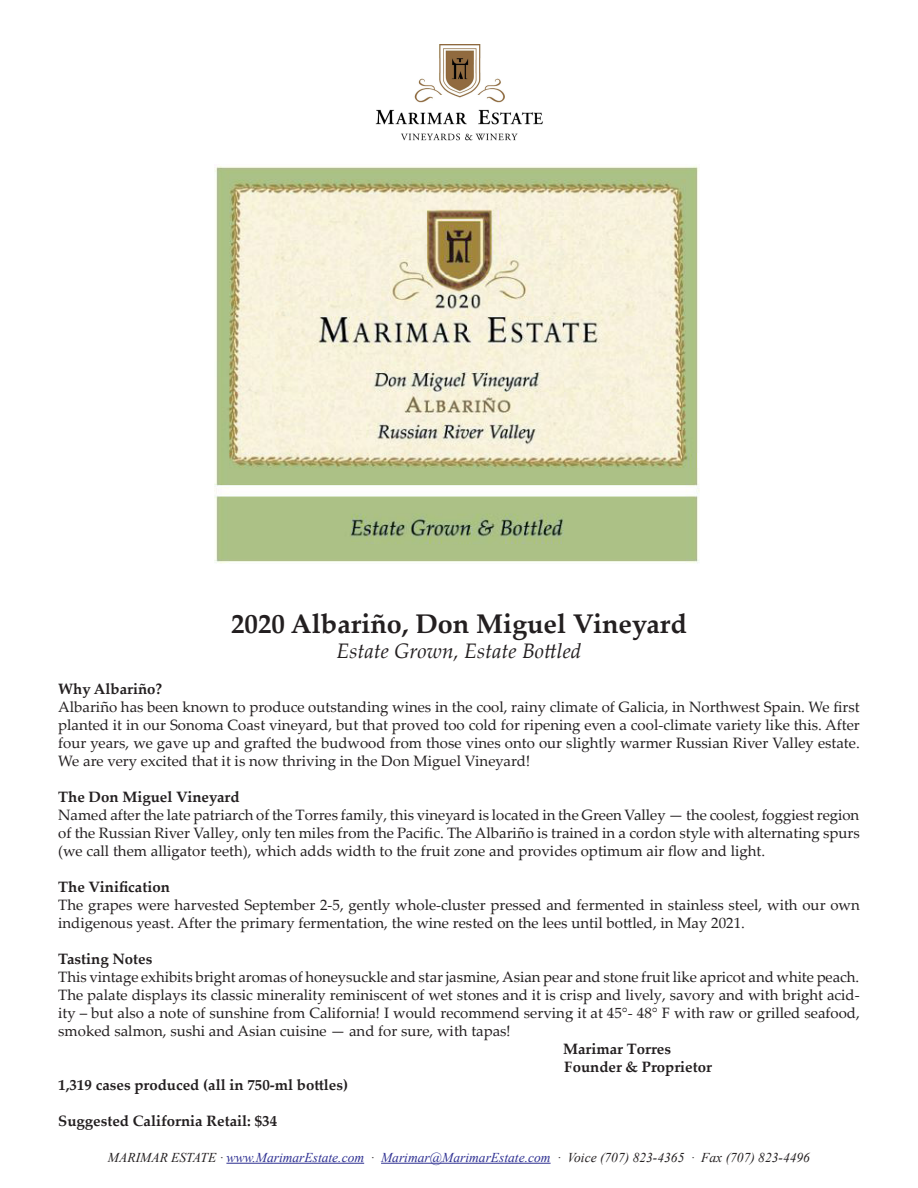
<style>
.page{position:relative;width:918px;height:1188px;background:#fff}
.page>*{position:absolute;margin:0;border:0;box-sizing:border-box;transform-origin:0 0}
.t1{font:700 27px "Palatino Linotype";color:#231f20}
.t2{font:italic 21px "Palatino Linotype";color:#231f20}
.t3{font:15px/18px "Palatino Linotype";color:#231f20;text-align:justify}
.t4{font:700 15px "Palatino Linotype";color:#231f20}
.t5{font:italic 13.5px "Times New Roman";color:#231f20}
.s1{color:#2e3092}
</style>
<div class="page">
<hr style="left:226px;top:1163px;width:138px;height:1px;background:#2e3092">
<hr style="left:381px;top:1163px;width:170px;height:1px;background:#2e3092">
<img style="left:375px;top:44px;width:168px;height:97px">
<img style="left:215px;top:166px;width:485px;height:397px">
<p class="t1" style="left:231px;top:604px;width:457px">2020 Albariño, Don Miguel Vineyard</p>
<p class="t2" style="left:337px;top:636px;width:246px">Estate Grown, Estate Bottled</p>
<p class="t4" style="left:58px;top:678px;width:106px">Why Albariño?</p>
<p class="t3" style="left:58px;top:697px;width:803px">Albariño has been known to produce outstanding wines in the cool, rainy climate of Galicia, in Northwest Spain. We first planted it in our Sonoma Coast vineyard, but that proved too cold for ripening even a cool-climate variety like this. After four years, we gave up and grafted the budwood from those vines onto our slightly warmer Russian River Valley estate.<br>We are very excited that it is now thriving in the Don Miguel Vineyard!</p>
<p class="t4" style="left:58px;top:786px;width:183px">The Don Miguel Vineyard</p>
<p class="t3" style="left:58px;top:805px;width:803px">Named after the late patriarch of the Torres family, this vineyard is located in the Green Valley — the coolest, foggiest region of the Russian River Valley, only ten miles from the Pacific. The Albariño is trained in a cordon style with alternating spurs (we call them alligator teeth), which adds width to the fruit zone and provides optimum air flow and light.</p>
<p class="t4" style="left:58px;top:876px;width:113px">The Vinification</p>
<p class="t3" style="left:58px;top:895px;width:803px">The grapes were harvested September 2-5, gently whole-cluster pressed and fermented in stainless steel, with our own indigenous yeast. After the primary fermentation, the wine rested on the lees until bottled, in May 2021.</p>
<p class="t4" style="left:58px;top:948px;width:96px">Tasting Notes</p>
<p class="t3" style="left:58px;top:967px;width:803px">This vintage exhibits bright aromas of honeysuckle and star jasmine, Asian pear and stone fruit like apricot and white peach.</p>
<p class="t3" style="left:58px;top:985px;width:803px">The palate displays its classic minerality reminiscent of wet stones and it is crisp and lively, savory and with bright acid-</p>
<p class="t3" style="left:58px;top:1003px;width:803px">ity – but also a note of sunshine from California! I would recommend serving it at 45°- 48° F with raw or grilled seafood,</p>
<p class="t3" style="left:58px;top:1021px;width:454px">smoked salmon, sushi and Asian cuisine — and for sure, with tapas!</p>
<p class="t4" style="left:563px;top:1038px;width:109px">Marimar Torres</p>
<p class="t4" style="left:564px;top:1056px;width:149px">Founder &amp; Proprietor</p>
<p class="t4" style="left:58px;top:1074px;width:291px">1,319 cases produced (all in 750-ml bottles)</p>
<p class="t4" style="left:58px;top:1110px;width:221px">Suggested California Retail: $34</p>
<p class="t5" style="left:108px;top:1148px;width:704px">MARIMAR ESTATE · <span class="s1">www.MarimarEstate.com</span> · <span class="s1">Marimar@MarimarEstate.com</span> · Voice (707) 823-4365 · Fax (707) 823-4496</p>
</div>
